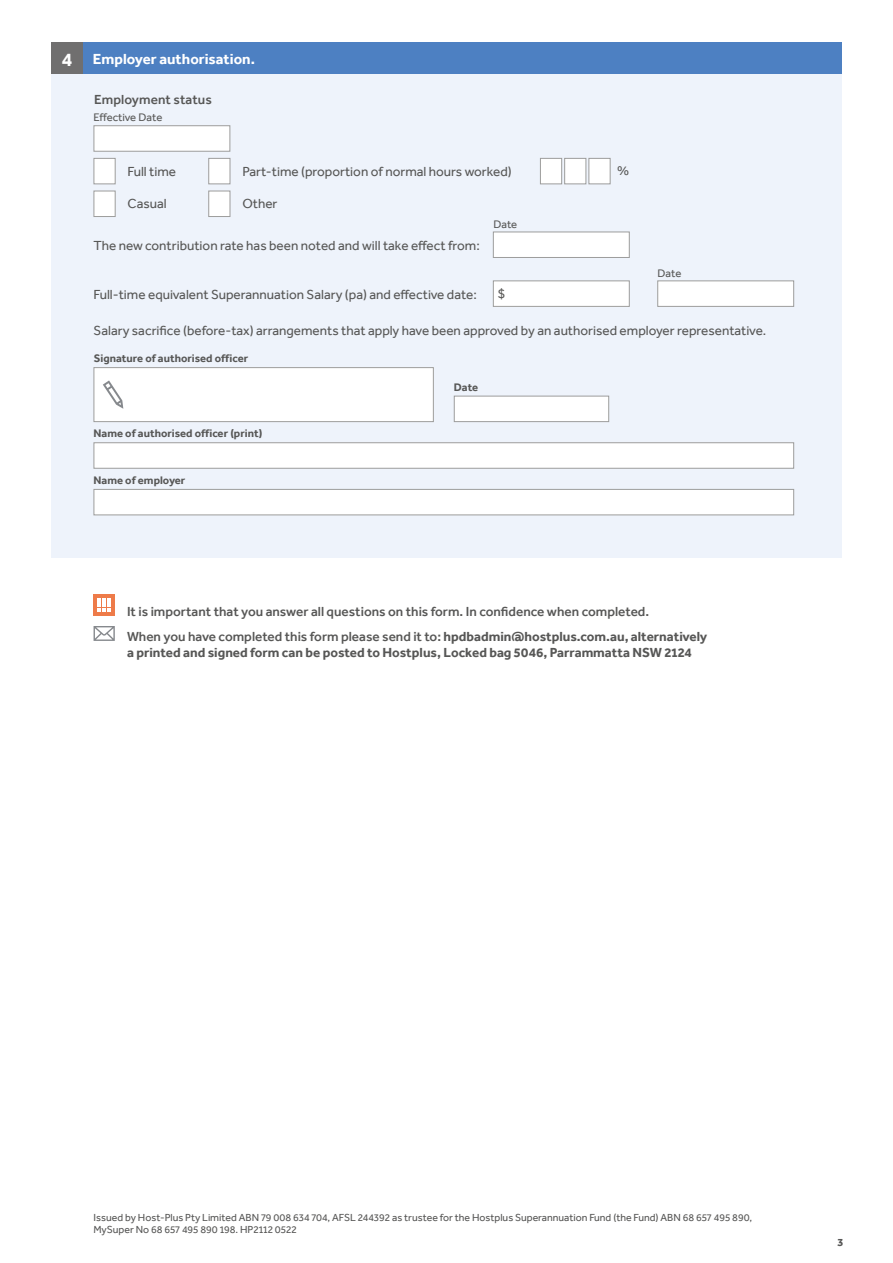
<style>
.page{position:relative;width:893px;height:1263px;background:#fff}
.page>*{position:absolute;margin:0;border:0;box-sizing:border-box;transform-origin:0 0}
.t1{font:700 15px "Effra";color:#fff}
.t2{font:13.5px "Effra";color:#575756}
.t3{font:500 13.5px/25px "Effra";color:#575756}
.t4{font:700 13.5px "Effra";color:#575756}
.t5{font:700 11.25px "Effra";color:#575756}
.t6{font:11.25px "Effra";color:#575756}
.t7{font:10.5px/12px "Effra";color:#575756}
.s1{font-size:19.5px}
.s2{font-weight:700}
</style>
<div class="page">
<div style="left:51px;top:43px;width:791px;height:515px;background:#eef3fb"></div>
<svg style="left:93px;top:125px;width:138px;height:27px;background:#f6f6f6"></svg>
<div style="left:94px;top:442px;width:700px;height:27px;background:#fff;border:1px solid #9d9d9c"></div>
<div style="left:94px;top:489px;width:700px;height:26px;background:#fff;border:1px solid #9d9d9c"></div>
<div style="left:94px;top:368px;width:339px;height:54px;background:#fff"></div>
<svg style="left:103px;top:380px;width:20px;height:29px"></svg>
<div style="left:94px;top:367px;width:340px;height:55px;border:1px solid #9d9d9c"></div>
<svg style="left:453px;top:395px;width:156px;height:27px;background:#f6f6f6"></svg>
<div style="left:82px;top:43px;width:760px;height:31px;background:#4d80c2"></div>
<div style="left:51px;top:43px;width:31px;height:31px;background:#706f6f"></div>
<div style="left:94px;top:158px;width:22px;height:26px;background:#fff;border:1px solid #9d9d9c"></div>
<div style="left:208px;top:158px;width:22px;height:26px;background:#fff;border:1px solid #9d9d9c"></div>
<div style="left:94px;top:191px;width:22px;height:26px;background:#fff;border:1px solid #9d9d9c"></div>
<div style="left:208px;top:191px;width:22px;height:26px;background:#fff;border:1px solid #9d9d9c"></div>
<div style="left:493px;top:232px;width:137px;height:26px;background:#fff;border:1px solid #9d9d9c"></div>
<div style="left:657px;top:280px;width:137px;height:27px;background:#fff;border:1px solid #9d9d9c"></div>
<div style="left:493px;top:281px;width:136px;height:25px;background:#fff"></div>
<div style="left:493px;top:280px;width:137px;height:27px;border:1px solid #9d9d9c"></div>
<div style="left:94px;top:595px;width:21px;height:21px;background:#ee7b49"></div>
<svg style="left:98px;top:599px;width:13px;height:13px"></svg>
<svg style="left:94px;top:626px;width:21px;height:15px"></svg>
<div style="left:540px;top:158px;width:22px;height:26px;background:#fff;border:1px solid #9d9d9c"></div>
<div style="left:564px;top:158px;width:22px;height:26px;background:#fff;border:1px solid #9d9d9c"></div>
<div style="left:588px;top:158px;width:22px;height:26px;background:#fff;border:1px solid #9d9d9c"></div>
<p class="t1" style="left:62px;top:50px;width:195px"><span class="s1">4</span> Employer authorisation.</p>
<p class="t3" style="left:94px;top:87px;width:119px">Employment status</p>
<p class="t6" style="left:94px;top:111px;width:71px">Effective Date</p>
<p class="t2" style="left:128px;top:163px;width:50px">Full time</p>
<p class="t2" style="left:242px;top:163px;width:271px">Part-time (proportion of normal hours worked)</p>
<p class="t2" style="left:128px;top:196px;width:41px">Casual</p>
<p class="t2" style="left:242px;top:196px;width:37px">Other</p>
<p class="t2" style="left:94px;top:238px;width:388px">The new contribution rate has been noted and will take effect from:</p>
<p class="t6" style="left:493px;top:218px;width:26px">Date</p>
<p class="t2" style="left:617px;top:163px;width:14px">%</p>
<p class="t6" style="left:657px;top:267px;width:26px">Date</p>
<p class="t2" style="left:94px;top:287px;width:385px">Full-time equivalent Superannuation Salary (pa) and effective date:</p>
<p class="t2" style="left:498px;top:285px;width:9px">$</p>
<p class="t2" style="left:94px;top:323px;width:674px">Salary sacrifice (before-tax) arrangements that apply have been approved by an authorised employer representative.</p>
<p class="t5" style="left:94px;top:352px;width:156px">Signature of authorised officer</p>
<p class="t5" style="left:94px;top:427px;width:170px">Name of authorised officer (print)</p>
<p class="t5" style="left:94px;top:473px;width:93px">Name of employer</p>
<p class="t5" style="left:454px;top:381px;width:26px">Date</p>
<p class="t3" style="left:127px;top:599px;width:582px">It is important that you answer all questions on this form. In confidence when completed.<br>When you have completed this form please send it to: <span class="s2">hpdbadmin@hostplus.com.au, alternatively</span></p>
<p class="t4" style="left:127px;top:645px;width:566px">a printed and signed form can be posted to Hostplus, Locked bag 5046, Parrammatta NSW 2124</p>
<p class="t7" style="left:94px;top:1211px;width:660px">Issued by Host-Plus Pty Limited ABN 79 008 634 704, AFSL 244392 as trustee for the Hostplus Superannuation Fund (the Fund) ABN 68 657 495 890,<br>MySuper No 68 657 495 890 198. HP2112 0522</p>
<p class="t5" style="left:837px;top:1236px;width:7px">3</p>
</div>
